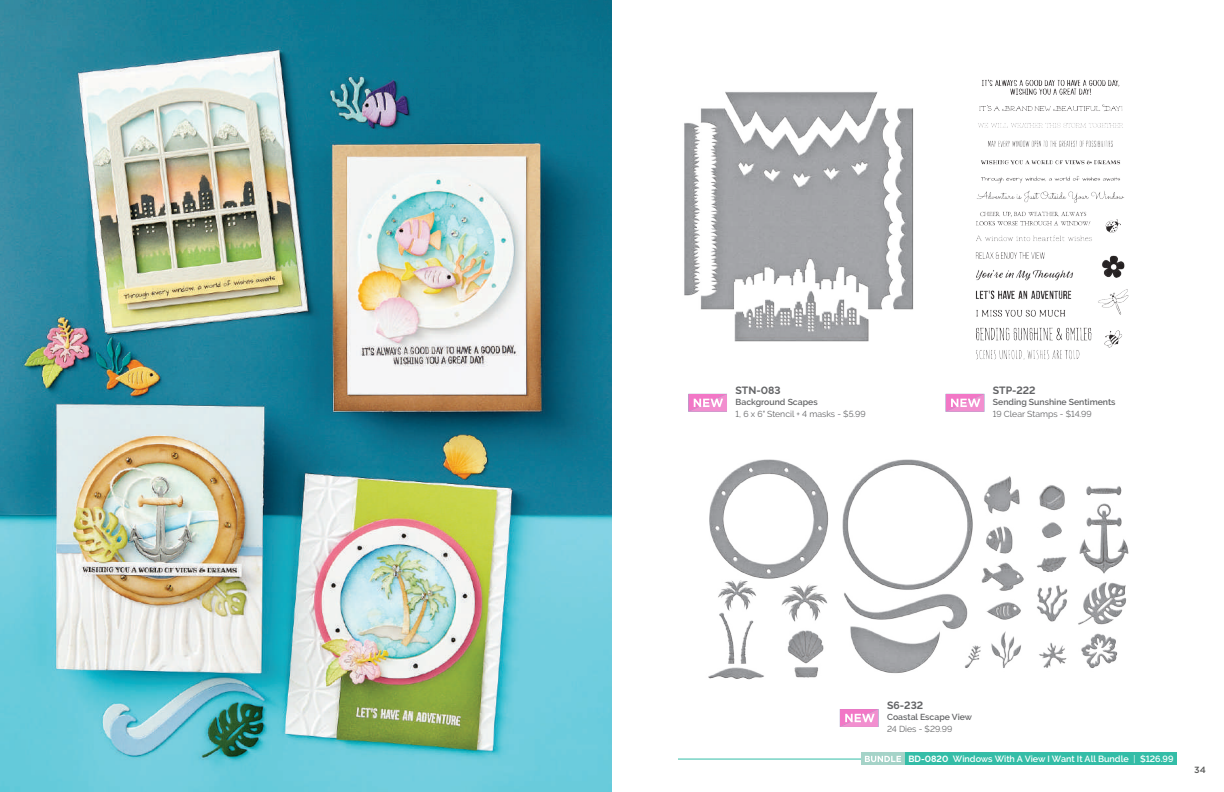
<style>
.page{position:relative;width:1224px;height:792px;background:#fff}
.page>*{position:absolute;margin:0;border:0;box-sizing:border-box;transform-origin:0 0}
.t1{font:700 10.5px "Raleway";color:#636466}
.t2{font:600 9px "Raleway";color:#fff}
.t3{font:500 9px "Gotham";color:#595a59}
.t4{font:8.7px "Raleway";color:#636466}
.t5{font:600 8.7px "Raleway";color:#636466}
.s1{font-weight:700}
.s2{font-weight:400}
</style>
<div class="page">
<img style="left:0;top:0;width:612px;height:792px">
<img style="left:684px;top:91px;width:230px;height:251px">
<img style="left:975px;top:79px;width:154px;height:281px">
<img style="left:708px;top:459px;width:421px;height:221px">
<svg style="left:688px;top:394px;width:39px;height:18px"></svg>
<svg style="left:946px;top:394px;width:38px;height:18px"></svg>
<svg style="left:840px;top:709px;width:39px;height:18px"></svg>
<hr style="left:678px;top:759px;width:498px;height:1px;background:#34bda7">
<div style="left:895px;top:752px;width:281px;height:13px;background:#34bda7"></div>
<div style="left:861px;top:752px;width:44px;height:13px;background:#a5d3c8"></div>
<svg style="left:865px;top:756px;width:36px;height:6px"></svg>
<p class="t1" style="left:736px;top:384px;width:47px">STN-083</p>
<p class="t5" style="left:736px;top:397px;width:84px">Background Scapes</p>
<p class="t4" style="left:736px;top:409px;width:132px">1, 6 x 6" Stencil + 4 masks - $5.99</p>
<p class="t1" style="left:993px;top:384px;width:44px">STP-222</p>
<p class="t5" style="left:993px;top:397px;width:124px">Sending Sunshine Sentiments</p>
<p class="t4" style="left:993px;top:409px;width:100px">19 Clear Stamps - $14.99</p>
<p class="t1" style="left:887px;top:699px;width:38px">S6-232</p>
<p class="t5" style="left:887px;top:712px;width:87px">Coastal Escape View</p>
<p class="t4" style="left:887px;top:723px;width:67px">24 Dies - $29.99</p>
<p class="t2" style="left:909px;top:754px;width:267px"><span class="s1">BD-0820</span> Windows With A View I Want It All Bundle <span class="s2">|</span> $126.99</p>
<p class="t3" style="left:1194px;top:764px;width:13px">34</p>
</div>
